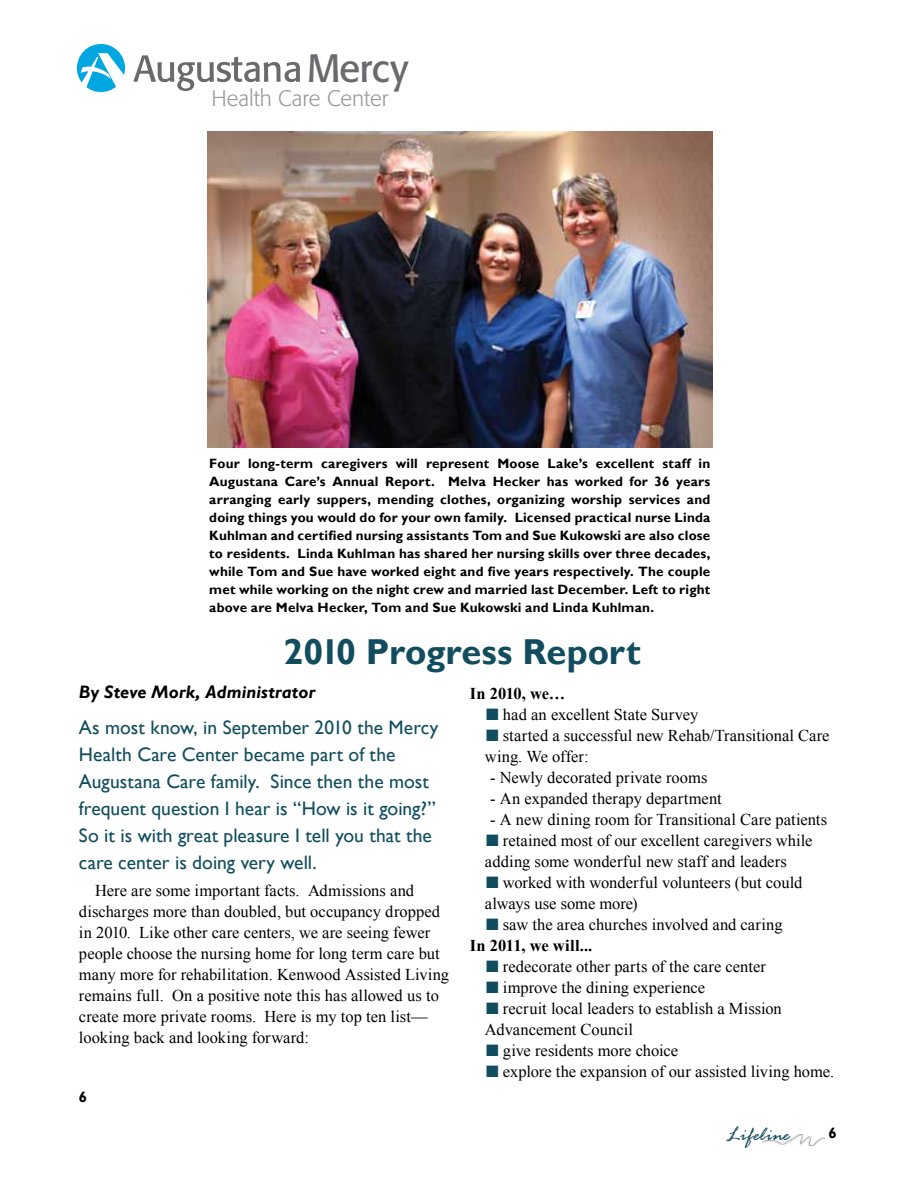
<style>
.page{position:relative;width:918px;height:1188px;background:#fff}
.page>*{position:absolute;margin:0;border:0;box-sizing:border-box;transform-origin:0 0}
.t1{font:39.15px "Formata";letter-spacing:-.025em;color:#696a6d}
.t2{font:700 36px "Gill Sans";letter-spacing:-.005em;color:#114d5e}
.t3{font:300 22.35px "Formata";color:#999b9e}
.t4{font:italic 21px "Rage";letter-spacing:.035em;color:#114d5e}
.t5{font:19.5px/27px "Gill Sans";color:#114d5e}
.t6{font:italic 700 18px "Gill Sans";letter-spacing:.005em;color:#000}
.t7{font:16.5px/21px "Times New Roman";color:#000}
.t8{font:700 16.5px "Times New Roman";letter-spacing:-.025em;color:#000}
.t9{font:700 15px "Gill Sans";color:#000}
.t10{font:700 13.5px/18px "Gill Sans";letter-spacing:.015em;color:#000;text-align:justify}
.s1{color:#114d5e}
.s2{font-weight:700}
</style>
<div class="page">
<img style="left:762px;top:1135px;width:63px;height:11px">
<svg style="left:133px;top:55px;width:167px;height:36px"></svg>
<svg style="left:77px;top:44px;width:48px;height:48px"></svg>
<img style="left:207px;top:132px;width:506px;height:315px">
<h1 class="t1" style="left:307px;top:44px;width:103px">Mercy</h1>
<h3 class="t3" style="left:211px;top:85px;width:178px">Health Care Center</h3>
<p class="t10" style="left:209px;top:455px;width:503px">Four long-term caregivers will represent Moose Lake’s excellent staff in Augustana Care’s Annual Report. Melva Hecker has worked for 36 years arranging early suppers, mending clothes, organizing worship services and doing things you would do for your own family. Licensed practical nurse Linda Kuhlman and certified nursing assistants Tom and Sue Kukowski are also close to residents. Linda Kuhlman has shared her nursing skills over three decades, while Tom and Sue have worked eight and five years respectively. The couple met while working on the night crew and married last December. Left to right above are Melva Hecker, Tom and Sue Kukowski and Linda Kuhlman.</p>
<h2 class="t2" style="left:284px;top:630px;width:359px">2010 Progress Report</h2>
<p class="t6" style="left:79px;top:681px;width:238px">By Steve Mork, Administrator</p>
<p class="t5" style="left:79px;top:714px;width:361px">As most know, in September 2010 the Mercy Health Care Center became part of the Augustana Care family. Since then the most frequent question I hear is “How is it going?” So it is with great pleasure I tell you that the care center is doing very well.</p>
<p class="t7" style="left:79px;top:880px;width:372px;text-indent:16px">Here are some important facts. Admissions and discharges more than doubled, but occupancy dropped in 2010. Like other care centers, we are seeing fewer people choose the nursing home for long term care but many more for rehabilitation. Kenwood Assisted Living remains full. On a positive note this has allowed us to create more private rooms. Here is my top ten list— looking back and looking forward:</p>
<p class="t9" style="left:79px;top:1088px;width:10px">6</p>
<p class="t8" style="left:470px;top:682px;width:97px">In 2010, we…</p>
<p class="t7" style="left:486px;top:703px;width:214px"><span class="s1">■</span> had an excellent State Survey</p>
<p class="t7" style="left:485px;top:724px;width:346px"><span class="s1">■</span> started a successful new Rehab/Transitional Care wing. We offer:</p>
<p class="t7" style="left:490px;top:766px;width:219px">- Newly decorated private rooms</p>
<p class="t7" style="left:490px;top:787px;width:233px">- An expanded therapy department</p>
<p class="t7" style="left:490px;top:808px;width:338px">- A new dining room for Transitional Care patients</p>
<p class="t7" style="left:485px;top:829px;width:329px"><span class="s1">■</span> retained most of our excellent caregivers while adding some wonderful new staff and leaders</p>
<p class="t7" style="left:485px;top:871px;width:319px"><span class="s1">■</span> worked with wonderful volunteers (but could always use some more)</p>
<p class="t7" style="left:470px;top:913px;width:314px;text-indent:16px"><span class="s1">■</span> saw the area churches involved and caring<br><span class="s2">In 2011, we will...</span></p>
<p class="t7" style="left:486px;top:955px;width:281px"><span class="s1">■</span> redecorate other parts of the care center</p>
<p class="t7" style="left:486px;top:976px;width:221px"><span class="s1">■</span> improve the dining experience</p>
<p class="t7" style="left:485px;top:997px;width:298px"><span class="s1">■</span> recruit local leaders to establish a Mission<br>Advancement Council</p>
<p class="t7" style="left:486px;top:1039px;width:193px"><span class="s1">■</span> give residents more choice</p>
<p class="t7" style="left:486px;top:1060px;width:349px"><span class="s1">■</span> explore the expansion of our assisted living home.</p>
<p class="t4" style="left:727px;top:1123px;width:64px">Lifeline</p>
<p class="t9" style="left:828px;top:1124px;width:10px">6</p>
</div>
